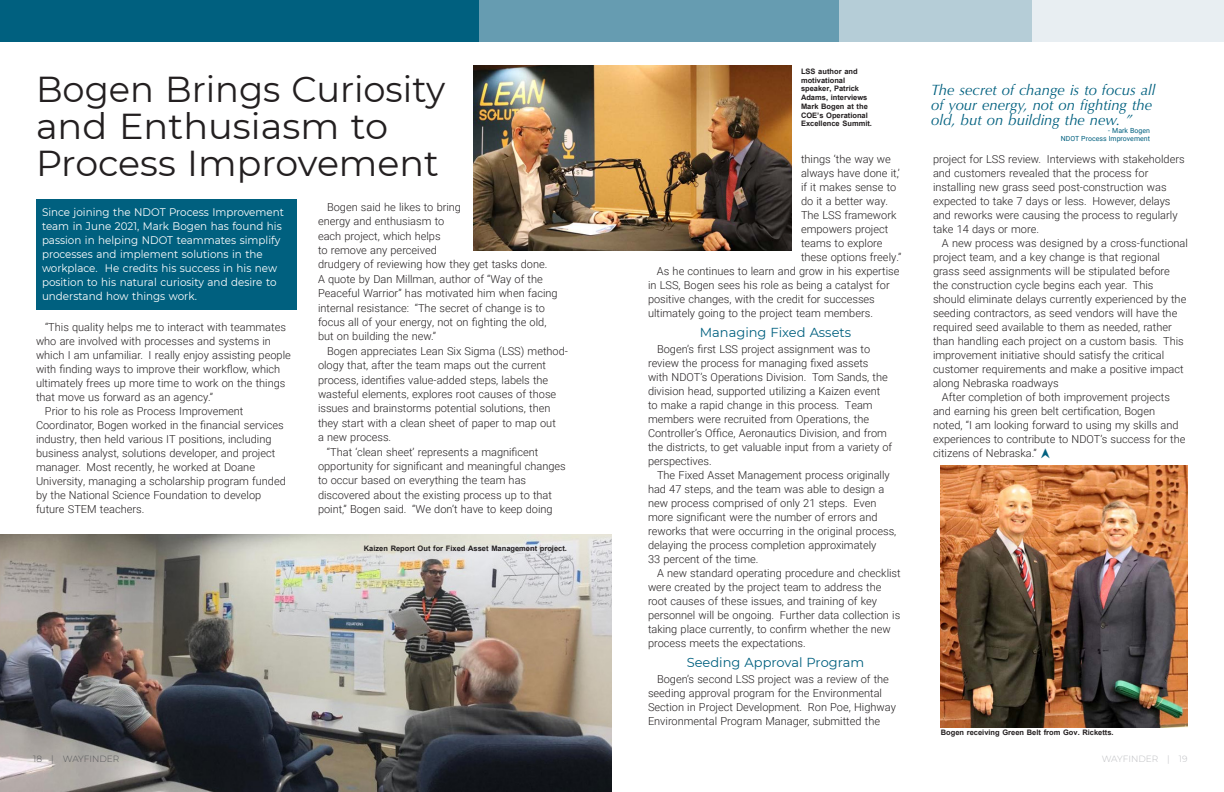
<style>
.page{position:relative;width:1224px;height:792px;background:#fff}
.page>*{position:absolute;margin:0;border:0;box-sizing:border-box;transform-origin:0 0}
.Headings{font:36px/37px "Montserrat";color:#231f20}
.RR_Text{font:italic 15px/15px "Optima";color:#00607f}
.Subhead{font:13px "Montserrat";color:#00607f}
.RR_Text-2{font:300 11px/14px "Roboto";color:#231f20}
.bold_lead-in{font:11px/14.1px "Montserrat";color:#fff;scale:.94 1}
.t1{font:300 9px "Montserrat";color:#bcbdc0}
.t2{font:300 9px "Montserrat";color:#57585a}
.photo_caption{font:700 7.5px/8.8px "Arial";color:#231f20}
.RR_Text-3{font:7px/8px "Roboto";color:#00607f;text-align:right}
</style>
<div class="page">
<div style="left:1031px;top:0;width:193px;height:42px;background:#e8eef2"></div>
<div style="left:0;top:0;width:480px;height:42px;background:#00607f"></div>
<div style="left:479px;top:0;width:361px;height:42px;background:#669cb1"></div>
<div style="left:840px;top:0;width:192px;height:42px;background:#b5cdd7"></div>
<img style="left:941px;top:466px;width:247px;height:261px">
<img style="left:473px;top:66px;width:319px;height:185px">
<img style="left:0;top:534px;width:612px;height:258px">
<div style="left:36px;top:199px;width:260px;height:111px;background:#00607f"></div>
<p class="Headings" style="left:36px;top:69px;width:411px">Bogen Brings Curiosity and Enthusiasm to<br>Process Improvement</p>
<p class="bold_lead-in" style="left:42px;top:205px;width:259px">Since joining the NDOT Process Improvement team in June 2021, Mark Bogen has found his passion in helping NDOT teammates simplify processes and implement solutions in the workplace. He credits his success in his new position to his natural curiosity and desire to understand how things work.</p>
<p class="RR_Text-2" style="left:36px;top:319px;width:256px;text-indent:9px">“This quality helps me to interact with teammates who are involved with processes and systems in which I am unfamiliar. I really enjoy assisting people with finding ways to improve their workflow, which ultimately frees up more time to work on the things that move us forward as an agency.”</p>
<p class="RR_Text-2" style="left:36px;top:403px;width:251px;text-indent:9px">Prior to his role as Process Improvement Coordinator, Bogen worked in the financial services industry, then held various IT positions, including business analyst, solutions developer, and project manager. Most recently, he worked at Doane University, managing a scholarship program funded by the National Science Foundation to develop future STEM teachers.</p>
<p class="RR_Text-2" style="left:318px;top:199px;width:241px;line-height:14.4px;text-indent:9px">Bogen said he likes to bring<br>energy and enthusiasm to<br>each project, which helps<br>to remove any perceived<br>drudgery of reviewing how they get tasks done.<br>A quote by Dan Millman, author of “Way of the Peaceful Warrior” has motivated him when facing internal resistance: “The secret of change is to focus all of your energy, not on fighting the old, but on building the new.”</p>
<p class="RR_Text-2" style="left:318px;top:343px;width:251px;line-height:14.4px;text-indent:9px">Bogen appreciates Lean Six Sigma (LSS) method&shy;ology that, after the team maps out the current process, identifies value-added steps, labels the wasteful elements, explores root causes of those issues and brainstorms potential solutions, then they start with a clean sheet of paper to map out<br>a new process.</p>
<p class="RR_Text-2" style="left:318px;top:444px;width:249px;line-height:14.4px;text-indent:9px">“That ‘clean sheet’ represents a magnificent opportunity for significant and meaningful changes to occur based on everything the team has discovered about the existing process up to that point,” Bogen said. “We don’t have to keep doing</p>
<p class="photo_caption" style="left:364px;top:545px;width:205px">Kaizen Report Out for Fixed Asset Management project.</p>
<p class="t2" style="left:33px;top:752px;width:88px">18 | WAYFINDER</p>
<p class="photo_caption" style="left:801px;top:67px;width:73px">LSS author and motivational speaker, Patrick<br>Adams, interviews<br>Mark Bogen at the<br>COE’s Operational<br>Excellence Summit.</p>
<p class="RR_Text-2" style="left:801px;top:151px;width:102px">things ‘the way we always have done it,’ if it makes sense to do it a better way.<br>The LSS framework empowers project teams to explore these options freely.”</p>
<p class="RR_Text-2" style="left:648px;top:263px;width:253px;text-indent:9px">As he continues to learn and grow in his expertise in LSS, Bogen sees his role as being a catalyst for positive changes, with the credit for successes ultimately going to the project team members.</p>
<p class="Subhead" style="left:700px;top:323px;width:153px">Managing Fixed Assets</p>
<p class="RR_Text-2" style="left:648px;top:341px;width:246px;text-indent:9px">Bogen’s first LSS project assignment was to review the process for managing fixed assets<br>with NDOT’s Operations Division. Tom Sands, the division head, supported utilizing a Kaizen event to make a rapid change in this process. Team members were recruited from Operations, the Controller’s Office, Aeronautics Division, and from the districts, to get valuable input from a variety of perspectives.</p>
<p class="RR_Text-2" style="left:648px;top:467px;width:250px;text-indent:9px">The Fixed Asset Management process originally had 47 steps, and the team was able to design a new process comprised of only 21 steps. Even more significant were the number of errors and reworks that were occurring in the original process, delaying the process completion approximately<br>33 percent of the time.</p>
<p class="RR_Text-2" style="left:648px;top:565px;width:254px;text-indent:9px">A new standard operating procedure and checklist were created by the project team to address the root causes of these issues, and training of key personnel will be ongoing. Further data collection is taking place currently, to confirm whether the new process meets the expectations.</p>
<p class="Subhead" style="left:687px;top:653px;width:179px">Seeding Approval Program</p>
<p class="RR_Text-2" style="left:648px;top:671px;width:249px;text-indent:9px">Bogen’s second LSS project was a review of the seeding approval program for the Environmental Section in Project Development. Ron Poe, Highway Environmental Program Manager, submitted the</p>
<p class="RR_Text" style="left:931px;top:82px;width:226px">The secret of change is to focus all of your energy, not on fighting the old, but on building the new. ”</p>
<p class="RR_Text-3" style="left:1061px;top:126px;width:91px">- Mark Bogen<br>NDOT Process Improvement</p>
<p class="RR_Text-2" style="left:933px;top:151px;width:253px">project for LSS review. Interviews with stakeholders and customers revealed that the process for installing new grass seed post-construction was expected to take 7 days or less. However, delays and reworks were causing the process to regularly take 14 days or more.</p>
<p class="RR_Text-2" style="left:933px;top:235px;width:256px;text-indent:9px">A new process was designed by a cross-functional project team, and a key change is that regional grass seed assignments will be stipulated before the construction cycle begins each year. This should eliminate delays currently experienced by the seeding contractors, as seed vendors will have the required seed available to them as needed, rather than handling each project on a custom basis. This improvement initiative should satisfy the critical customer requirements and make a positive impact along Nebraska roadways</p>
<p class="RR_Text-2" style="left:933px;top:389px;width:254px;text-indent:9px">After completion of both improvement projects and earning his green belt certification, Bogen noted, “I am looking forward to using my skills and experiences to contribute to NDOT’s success for the citizens of Nebraska.”</p>
<p class="photo_caption" style="left:941px;top:728px;width:174px">Bogen receiving Green Belt from Gov. Ricketts.</p>
<p class="t1" style="left:1102px;top:752px;width:87px">WAYFINDER | 19</p>
</div>
